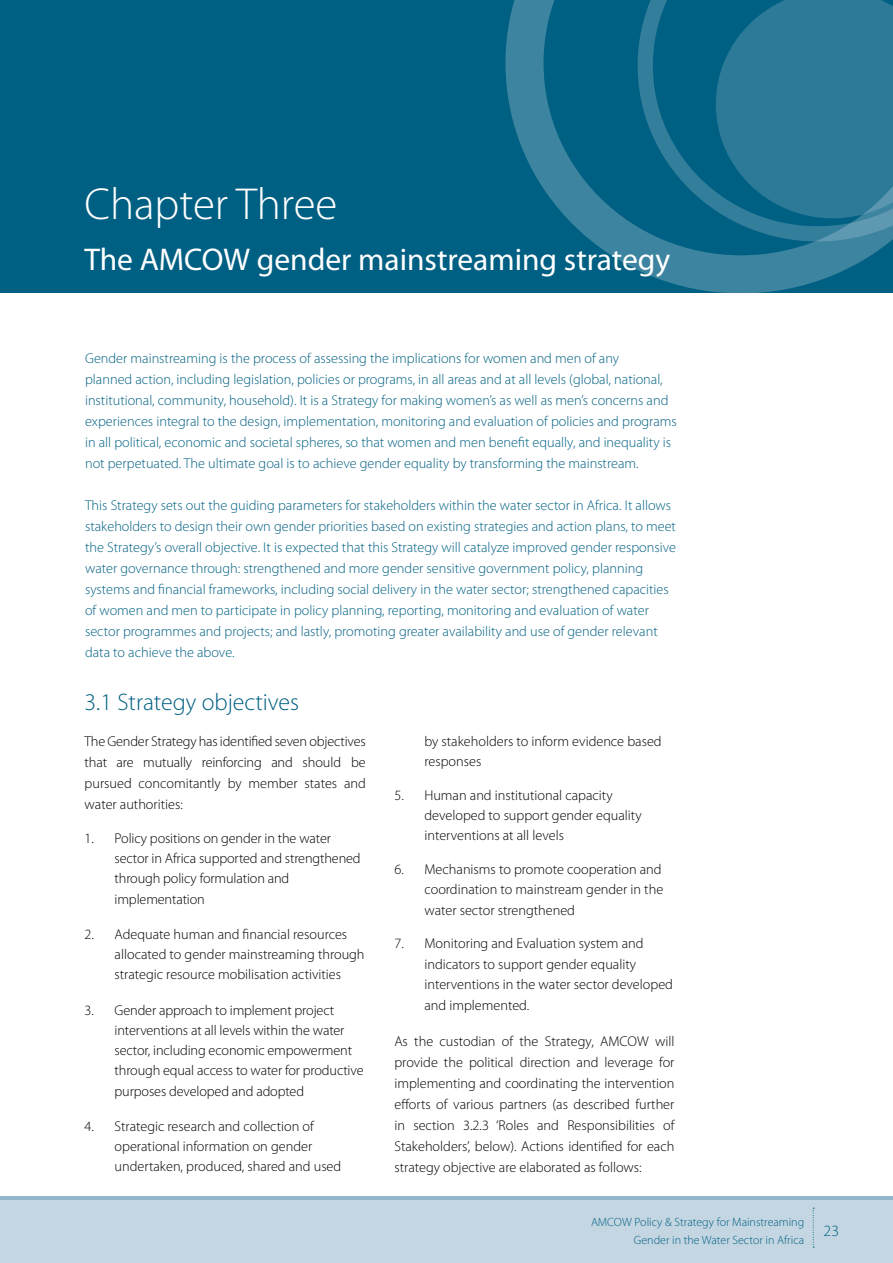
<style>
.page{position:relative;width:893px;height:1263px;background:#fff}
.page>*{position:absolute;margin:0;border:0;box-sizing:border-box;transform-origin:0 0}
.t1{font:300 45px "Myriad Pro";color:#fff}
.t2{font:31.5px "Myriad Pro";color:#fff}
.t3{font:300 24px "Myriad Pro";color:#006083}
.t4{font:300 15.75px "Myriad Pro";color:#006083}
.t5{font:300 14.25px/20.2px "Myriad Pro";color:#000}
.t6{font:300 14.25px/21px "Myriad Pro";color:#006083}
.t7{font:300 12px/18px "Myriad Pro";color:#006083;text-align:right}
</style>
<div class="page">
<div style="left:0;top:1197px;width:893px;height:66px;background:#c4d6e2"></div>
<hr style="left:0;top:1196px;width:893px;height:3px;background:#92b7cb">
<svg style="left:813px;top:1208px;width:1px;height:40px"></svg>
<div style="left:0;top:0;width:893px;height:293px;background:#006083"></div>
<svg style="left:505px;top:0;width:386px;height:293px"></svg>
<svg style="left:638px;top:0;width:255px;height:241px"></svg>
<h1 class="t1" style="left:84px;top:179px;width:255px">Chapter Three</h1>
<h2 class="t2" style="left:84px;top:240px;width:588px">The AMCOW gender mainstreaming strategy</h2>
<p class="t6" style="left:85px;top:348px;width:593px">Gender mainstreaming is the process of assessing the implications for women and men of any<br>planned action, including legislation, policies or programs, in all areas and at all levels (global, national, institutional, community, household). It is a Strategy for making women’s as well as men’s concerns and experiences integral to the design, implementation, monitoring and evaluation of policies and programs in all political, economic and societal spheres, so that women and men benefit equally, and inequality is not perpetuated. The ultimate goal is to achieve gender equality by transforming the mainstream.</p>
<p class="t6" style="left:85px;top:495px;width:592px">This Strategy sets out the guiding parameters for stakeholders within the water sector in Africa. It allows stakeholders to design their own gender priorities based on existing strategies and action plans, to meet the Strategy’s overall objective. It is expected that this Strategy will catalyze improved gender responsive water governance through: strengthened and more gender sensitive government policy, planning systems and financial frameworks, including social delivery in the water sector; strengthened capacities of women and men to participate in policy planning, reporting, monitoring and evaluation of water sector programmes and projects; and lastly, promoting greater availability and use of gender relevant data to achieve the above.</p>
<h3 class="t3" style="left:85px;top:689px;width:216px">3.1 Strategy objectives</h3>
<p class="t5" style="left:85px;top:731px;width:283px;line-height:21px;text-align:justify">The Gender Strategy has identified seven objectives that are mutually reinforcing and should be pursued concomitantly by member states and water authorities:</p>
<p class="t5" style="left:115px;top:828px;width:248px;text-indent:-30px">1. Policy positions on gender in the water sector in Africa supported and strengthened through policy formulation and implementation</p>
<p class="t5" style="left:115px;top:924px;width:252px;text-indent:-30px">2. Adequate human and financial resources allocated to gender mainstreaming through strategic resource mobilisation activities</p>
<p class="t5" style="left:115px;top:1000px;width:250px;text-indent:-30px">3. Gender approach to implement project interventions at all levels within the water sector, including economic empowerment through equal access to water for productive purposes developed and adopted</p>
<p class="t5" style="left:115px;top:1116px;width:228px;text-indent:-30px">4. Strategic research and collection of operational information on gender undertaken, produced, shared and used</p>
<p class="t5" style="left:424px;top:731px;width:239px">by stakeholders to inform evidence based responses</p>
<p class="t5" style="left:424px;top:785px;width:219px;text-indent:-30px">5. Human and institutional capacity developed to support gender equality interventions at all levels</p>
<p class="t5" style="left:424px;top:859px;width:240px;text-align:justify;text-indent:-30px">6. Mechanisms to promote cooperation and coordination to mainstream gender in the water sector strengthened</p>
<p class="t5" style="left:424px;top:934px;width:250px;text-indent:-30px">7. Monitoring and Evaluation system and indicators to support gender equality interventions in the water sector developed and implemented.</p>
<p class="t5" style="left:394px;top:1031px;width:282px;line-height:21px;text-align:justify">As the custodian of the Strategy, AMCOW will provide the political direction and leverage for implementing and coordinating the intervention efforts of various partners (as described further in section 3.2.3 ‘Roles and Responsibilities of Stakeholders’, below). Actions identified for each strategy objective are elaborated as follows:</p>
<p class="t7" style="left:591px;top:1213px;width:215px">AMCOW Policy &amp; Strategy for Mainstreaming<br>Gender in the Water Sector in Africa</p>
<p class="t4" style="left:824px;top:1222px;width:17px">23</p>
</div>
